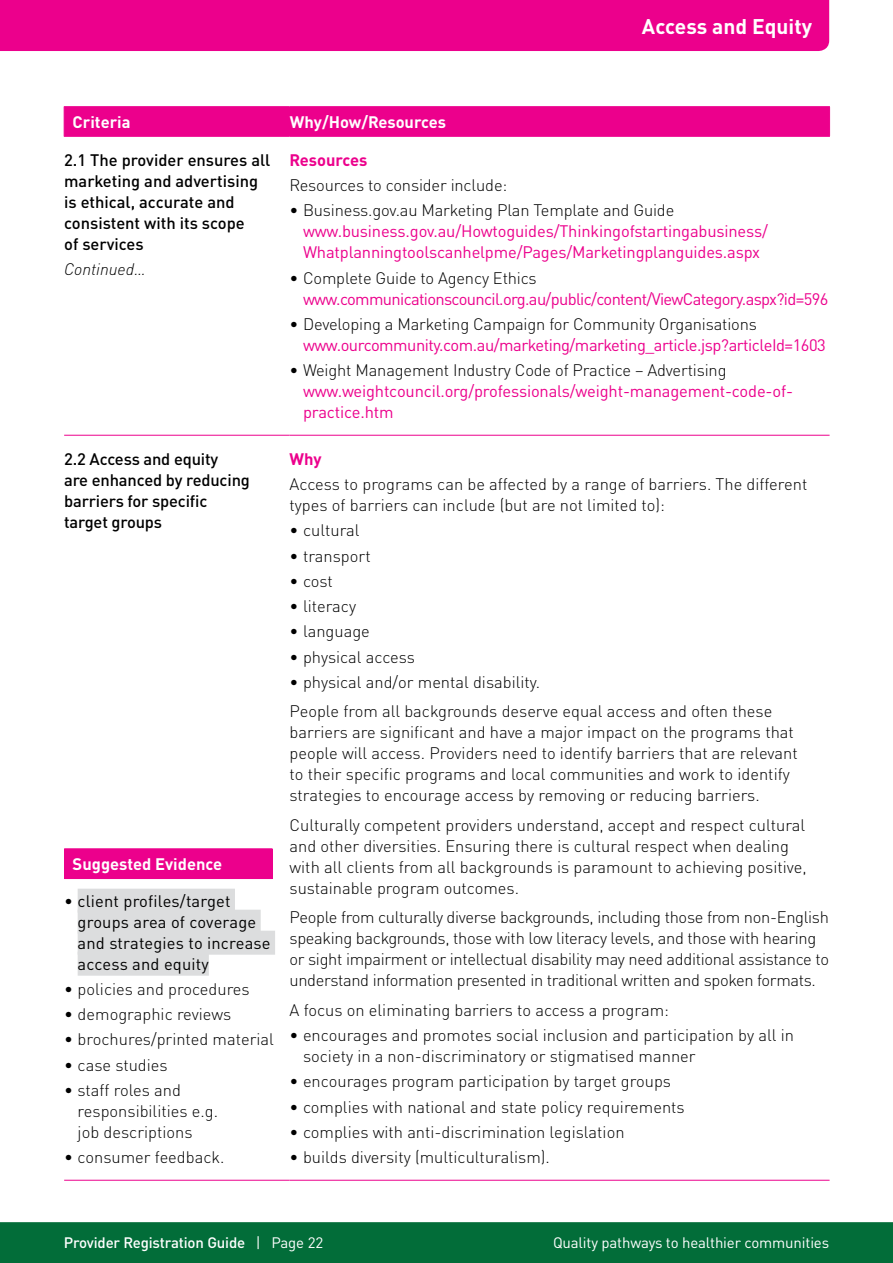
<style>
.page{position:relative;width:893px;height:1263px;background:#fff}
.page>*{position:absolute;margin:0;border:0;box-sizing:border-box;transform-origin:0 0}
.t1{font:700 21px "DINOT";color:#fff}
.t2{font:300 16.5px/21px "DINOT";color:#000}
.t3{font:300 16.5px/21px "DINOT";letter-spacing:-.02em;color:#000}
.t4{font:16.5px/21px "DINOT";letter-spacing:-.01em;color:#ec008c}
.t5{font:500 16.5px/21px "DINOT";letter-spacing:-.005em;color:#000}
.t6{font:16.5px/21px "DINOT";letter-spacing:.01em;color:#000}
.t7{font:16.5px "DINOT";letter-spacing:-.04em;color:#ec008c}
.t8{font:16.5px "DINOT";letter-spacing:-.03em;color:#ec008c}
.t9{font:700 16.5px "DINOT";color:#fff}
.t10{font:700 16.5px "DINOT";color:#ec008c}
.t11{font:italic 300 16.5px "DINOT";color:#000}
.t12{font:15px "DINOT";letter-spacing:-.01em;color:#fff}
.t13{font:500 15px "DINOT";letter-spacing:-.01em;color:#fff}
.s1{font-weight:300}
.s2{font-weight:400}
</style>
<div class="page">
<div style="left:0;top:1222px;width:893px;height:41px;background:#026d39"></div>
<hr style="left:64px;top:106px;width:226px;height:1px;background:#ec008c">
<hr style="left:290px;top:106px;width:540px;height:1px;background:#ec008c">
<div style="left:64px;top:107px;width:766px;height:29px;background:#ec008c"></div>
<hr style="left:64px;top:136px;width:226px;height:1px;background:#ec008c">
<hr style="left:290px;top:136px;width:540px;height:1px;background:#ec008c">
<hr style="left:64px;top:1180px;width:226px;height:1px;background:#ec008c">
<hr style="left:290px;top:1180px;width:540px;height:1px;background:#ec008c">
<hr style="left:64px;top:435px;width:226px;height:1px;background:#ec008c">
<hr style="left:290px;top:435px;width:540px;height:1px;background:#ec008c">
<div style="left:78px;top:889px;width:157px;height:24px;background:#dcddde"></div>
<div style="left:78px;top:910px;width:183px;height:24px;background:#dcddde"></div>
<div style="left:78px;top:931px;width:197px;height:24px;background:#dcddde"></div>
<div style="left:78px;top:952px;width:131px;height:24px;background:#dcddde"></div>
<div style="left:64px;top:849px;width:209px;height:29px;background:#ec008c"></div>
<hr style="left:64px;top:848px;width:209px;height:1px;background:#ec008c">
<hr style="left:64px;top:878px;width:209px;height:1px;background:#ec008c">
<div style="left:0;top:0;width:829px;height:51px;background:#ec008c"></div>
<p class="t1" style="left:642px;top:12px;width:172px">Access and Equity</p>
<p class="t9" style="left:73px;top:111px;width:59px">Criteria</p>
<p class="t9" style="left:290px;top:111px;width:158px">Why/How/Resources</p>
<p class="t5" style="left:64px;top:149px;width:208px">2.1 The provider ensures all marketing and advertising is ethical, accurate and consistent with its scope<br>of services</p>
<p class="t11" style="left:64px;top:259px;width:83px">Continued…</p>
<p class="t10" style="left:290px;top:149px;width:80px">Resources</p>
<p class="t2" style="left:290px;top:175px;width:219px">Resources to consider include:</p>
<p class="t2" style="left:290px;top:200px;width:386px">• Business.gov.au Marketing Plan Template and Guide</p>
<p class="t4" style="left:303px;top:221px;width:466px">www.business.gov.au/Howtoguides/Thinkingofstartingabusiness/<br>Whatplanningtoolscanhelpme/Pages/Marketingplanguides.aspx</p>
<p class="t2" style="left:290px;top:267px;width:249px">• Complete Guide to Agency Ethics</p>
<p class="t7" style="left:303px;top:288px;width:527px">www.communicationscouncil.org.au/public/content/ViewCategory.aspx?id=596</p>
<p class="t2" style="left:290px;top:313px;width:469px">• Developing a Marketing Campaign for Community Organisations</p>
<p class="t8" style="left:303px;top:335px;width:524px">www.ourcommunity.com.au/marketing/marketing_article.jsp?articleId=1603</p>
<p class="t2" style="left:290px;top:360px;width:439px">• Weight Management Industry Code of Practice – Advertising</p>
<p class="t4" style="left:303px;top:380px;width:492px">www.weightcouncil.org/professionals/weight-management-code-of&shy;practice.htm</p>
<p class="t5" style="left:64px;top:448px;width:187px">2.2 Access and equity<br>are enhanced by reducing barriers for specific target groups</p>
<p class="t10" style="left:290px;top:448px;width:34px">Why</p>
<p class="t2" style="left:290px;top:473px;width:519px">Access to programs can be affected by a range of barriers. The different types of barriers can include (but are not limited to):</p>
<p class="t2" style="left:290px;top:520px;width:72px">• cultural</p>
<p class="t2" style="left:290px;top:545px;width:83px">• transport</p>
<p class="t2" style="left:290px;top:570px;width:45px">• cost</p>
<p class="t2" style="left:290px;top:595px;width:68px">• literacy</p>
<p class="t2" style="left:290px;top:621px;width:82px">• language</p>
<p class="t2" style="left:290px;top:646px;width:127px">• physical access</p>
<p class="t2" style="left:290px;top:667px;width:484px;line-height:29.5px">• physical and/or mental disability.<br>People from all backgrounds deserve equal access and often these</p>
<p class="t2" style="left:290px;top:722px;width:510px">barriers are significant and have a major impact on the programs that people will access. Providers need to identify barriers that are relevant to their specific programs and local communities and work to identify strategies to encourage access by removing or reducing barriers.</p>
<p class="t2" style="left:290px;top:814px;width:519px">Culturally competent providers understand, accept and respect cultural and other diversities. Ensuring there is cultural respect when dealing with all clients from all backgrounds is paramount to achieving positive, sustainable program outcomes.</p>
<p class="t3" style="left:290px;top:907px;width:541px">People from culturally diverse backgrounds, including those from non-English speaking backgrounds, those with low literacy levels, and those with hearing or sight impairment or intellectual disability may need additional assistance to understand information presented in traditional written and spoken formats.</p>
<p class="t2" style="left:290px;top:999px;width:381px">A focus on eliminating barriers to access a program:</p>
<p class="t2" style="left:303px;top:1024px;width:493px;text-indent:-13px">• encourages and promotes social inclusion and participation by all in society in a non-discriminatory or stigmatised manner</p>
<p class="t2" style="left:290px;top:1071px;width:383px">• encourages program participation by target groups</p>
<p class="t2" style="left:290px;top:1096px;width:397px">• complies with national and state policy requirements</p>
<p class="t2" style="left:290px;top:1121px;width:337px">• complies with anti-discrimination legislation</p>
<p class="t2" style="left:290px;top:1146px;width:262px">• builds diversity (multiculturalism).</p>
<p class="t9" style="left:73px;top:853px;width:151px">Suggested Evidence</p>
<p class="t6" style="left:78px;top:890px;width:195px;text-indent:-13px"><span class="s1">•</span> client profiles/target groups area of coverage and strategies to increase access and equity</p>
<p class="t2" style="left:64px;top:978px;width:187px">• policies and procedures</p>
<p class="t2" style="left:64px;top:1003px;width:169px">• demographic reviews</p>
<p class="t2" style="left:64px;top:1029px;width:211px">• brochures/printed material</p>
<p class="t2" style="left:64px;top:1054px;width:105px">• case studies</p>
<p class="t2" style="left:78px;top:1079px;width:142px;text-indent:-13px">• staff roles and responsibilities e.g. job descriptions</p>
<p class="t2" style="left:64px;top:1146px;width:162px">• consumer feedback.</p>
<p class="t13" style="left:64px;top:1233px;width:261px">Provider Registration Guide <span class="s2">| Page 22</span></p>
<p class="t12" style="left:553px;top:1233px;width:278px">Quality pathways to healthier communities</p>
</div>
